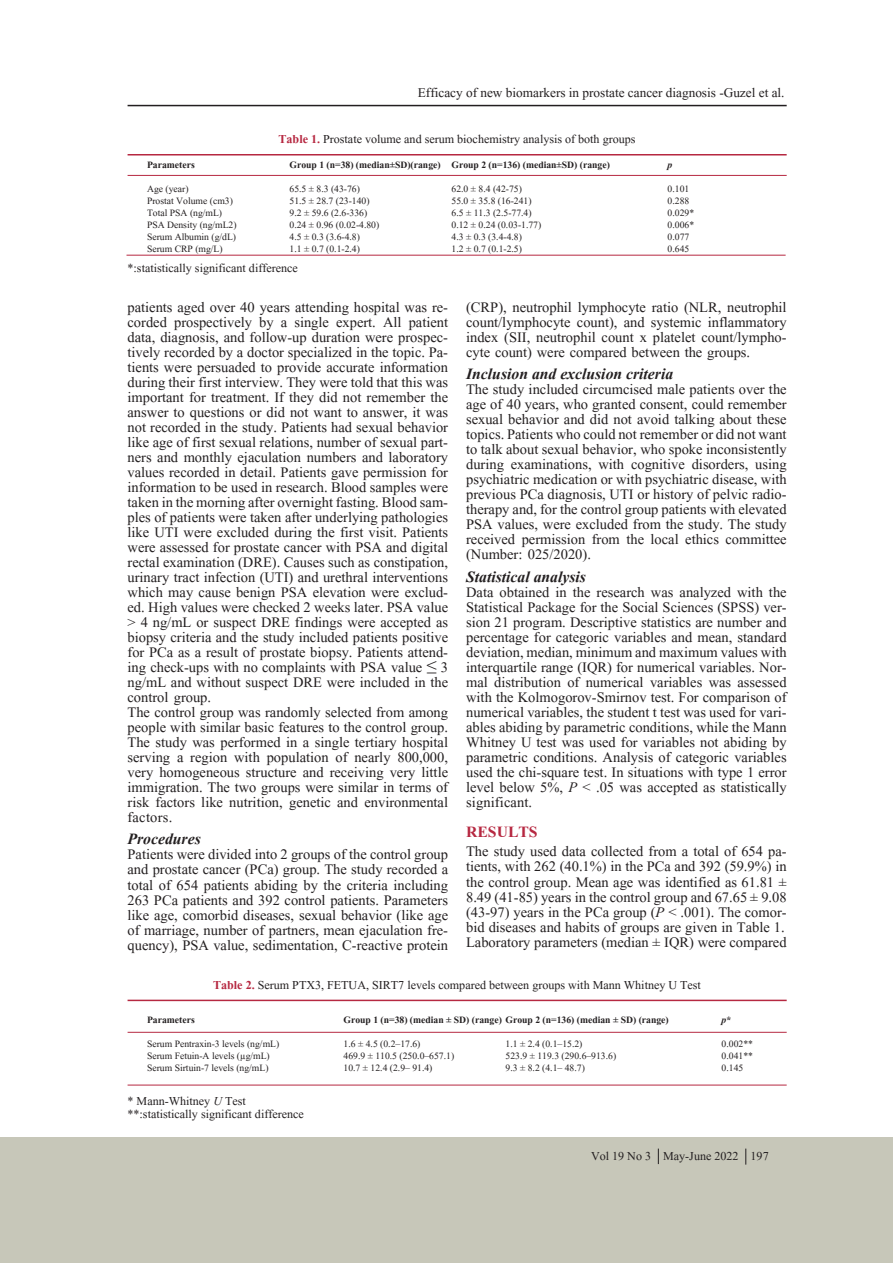
<style>
.page{position:relative;width:893px;height:1263px;background:#fff}
.page>*{position:absolute;margin:0;border:0;box-sizing:border-box;transform-origin:0 0}
.t1{font:italic 700 19.5px "Aparajita";color:#231f20}
.t2{font:700 19.5px "Aparajita";color:#b62841}
.t3{font:18px/15px "Aparajita";color:#231f20;text-align:justify}
.t4{font:16.5px "Aparajita";color:#231f20}
.t5{font:15px "Aparajita";color:#231f20}
.t6{font:12px "Aparajita";color:#231f20}
.t7{font:700 12px "Aparajita";color:#231f20}
.t8{font:italic 700 12px "Aparajita";color:#231f20}
.s1{font-weight:700;color:#b62841}
.s2{font-family:"Times New Roman"}
.s3{font-style:italic}
.s4{font-style:normal}
</style>
<div class="page">
<hr style="left:128px;top:105px;width:659px;height:1px;background:#231f20">
<div style="left:0;top:1137px;width:893px;height:126px;background:#c7c7b9"></div>
<hr style="left:128px;top:154px;width:659px;height:1px;background:#b62841">
<hr style="left:128px;top:175px;width:659px;height:1px;background:#b62841">
<hr style="left:126px;top:255px;width:660px;height:1px;background:#b62841">
<hr style="left:128px;top:1085px;width:659px;height:1px;background:#b62841">
<hr style="left:128px;top:1000px;width:659px;height:1px;background:#b62841">
<hr style="left:128px;top:1032px;width:659px;height:1px;background:#b62841">
<svg style="left:658px;top:1148px;width:1px;height:16px"></svg>
<svg style="left:745px;top:1148px;width:1px;height:16px"></svg>
<p class="t4" style="left:418px;top:84px;width:368px">Efficacy of new biomarkers in prostate cancer diagnosis -Guzel et al.</p>
<p class="t5" style="left:279px;top:132px;width:358px"><span class="s1">Table 1.</span> Prostate volume and serum biochemistry analysis of both groups</p>
<p class="t7" style="left:147px;top:159px;width:49px">Parameters</p>
<p class="t7" style="left:290px;top:159px;width:322px">Group 1 (n=38) (median±SD)(range) Group 2 (n=136) (median±SD) (range)</p>
<p class="t8" style="left:668px;top:159px;width:6px">p</p>
<p class="t6" style="left:147px;top:183px;width:43px">Age (year)</p>
<p class="t6" style="left:290px;top:183px;width:72px">65.5 ± 8.3 (43-76)</p>
<p class="t6" style="left:452px;top:183px;width:72px">62.0 ± 8.4 (42-75)</p>
<p class="t6" style="left:668px;top:183px;width:23px">0.101</p>
<p class="t6" style="left:147px;top:195px;width:87px">Prostat Volume (cm3)</p>
<p class="t6" style="left:290px;top:195px;width:82px">51.5 ± 28.7 (23-140)</p>
<p class="t6" style="left:452px;top:195px;width:82px">55.0 ± 35.8 (16-241)</p>
<p class="t6" style="left:668px;top:195px;width:23px">0.288</p>
<p class="t6" style="left:147px;top:207px;width:77px">Total PSA (ng/mL)</p>
<p class="t6" style="left:290px;top:207px;width:79px">9.2 ± 59.6 (2.6-336)</p>
<p class="t6" style="left:452px;top:207px;width:82px">6.5 ± 11.3 (2.5-77.4)</p>
<p class="t6" style="left:668px;top:207px;width:28px">0.029*</p>
<p class="t6" style="left:147px;top:219px;width:91px">PSA Density (ng/mL2)</p>
<p class="t6" style="left:290px;top:219px;width:91px">0.24 ± 0.96 (0.02-4.80)</p>
<p class="t6" style="left:452px;top:219px;width:91px">0.12 ± 0.24 (0.03-1.77)</p>
<p class="t6" style="left:668px;top:219px;width:28px">0.006*</p>
<p class="t6" style="left:147px;top:231px;width:91px">Serum Albumin (g/dL)</p>
<p class="t6" style="left:290px;top:231px;width:72px">4.5 ± 0.3 (3.6-4.8)</p>
<p class="t6" style="left:452px;top:231px;width:72px">4.3 ± 0.3 (3.4-4.8)</p>
<p class="t6" style="left:668px;top:231px;width:23px">0.077</p>
<p class="t6" style="left:147px;top:243px;width:77px">Serum CRP (mg/L)</p>
<p class="t6" style="left:290px;top:243px;width:72px">1.1 ± 0.7 (0.1-2.4)</p>
<p class="t6" style="left:452px;top:243px;width:72px">1.2 ± 0.7 (0.1-2.5)</p>
<p class="t6" style="left:668px;top:243px;width:23px">0.645</p>
<p class="t5" style="left:128px;top:261px;width:172px">*:statistically significant difference</p>
<p class="t3" style="left:128px;top:301px;width:322px">patients aged over 40 years attending hospital was re&shy;corded prospectively by a single expert. All patient data, diagnosis, and follow-up duration were prospec&shy;tively recorded by a doctor specialized in the topic. Pa&shy;tients were persuaded to provide accurate information during their first interview. They were told that this was important for treatment. If they did not remember the answer to questions or did not want to answer, it was not recorded in the study. Patients had sexual behavior like age of first sexual relations, number of sexual part&shy;ners and monthly ejaculation numbers and laboratory values recorded in detail. Patients gave permission for information to be used in research. Blood samples were taken in the morning after overnight fasting. Blood sam&shy;ples of patients were taken after underlying pathologies like UTI were excluded during the first visit. Patients were assessed for prostate cancer with PSA and digital rectal examination (DRE). Causes such as constipation, urinary tract infection (UTI) and urethral interventions which may cause benign PSA elevation were exclud&shy;ed. High values were checked 2 weeks later. PSA value &gt; 4 ng/mL or suspect DRE findings were accepted as biopsy criteria and the study included patients positive for PCa as a result of prostate biopsy. Patients attend&shy;ing check-ups with no complaints with PSA value <span class="s2">≤</span> 3 ng/mL and without suspect DRE were included in the control group.</p>
<p class="t3" style="left:128px;top:706px;width:322px">The control group was randomly selected from among people with similar basic features to the control group.<br>The study was performed in a single tertiary hospital serving a region with population of nearly 800,000, very homogeneous structure and receiving very little immigration. The two groups were similar in terms of risk factors like nutrition, genetic and environmental factors.</p>
<p class="t1" style="left:128px;top:830px;width:75px">Procedures</p>
<p class="t3" style="left:128px;top:849px;width:322px">Patients were divided into 2 groups of the control group and prostate cancer (PCa) group. The study recorded a total of 654 patients abiding by the criteria including 263 PCa patients and 392 control patients. Parameters like age, comorbid diseases, sexual behavior (like age of marriage, number of partners, mean ejaculation fre&shy;quency), PSA value, sedimentation, C-reactive protein</p>
<p class="t3" style="left:466px;top:301px;width:322px">(CRP), neutrophil lymphocyte ratio (NLR, neutrophil count/lymphocyte count), and systemic inflammatory index (SII, neutrophil count x platelet count/lympho&shy;cyte count) were compared between the groups.</p>
<p class="t1" style="left:466px;top:365px;width:209px">Inclusion and exclusion criteria</p>
<p class="t3" style="left:466px;top:384px;width:322px">The study included circumcised male patients over the age of 40 years, who granted consent, could remember sexual behavior and did not avoid talking about these topics. Patients who could not remember or did not want to talk about sexual behavior, who spoke inconsistently during examinations, with cognitive disorders, using psychiatric medication or with psychiatric disease, with previous PCa diagnosis, UTI or history of pelvic radio&shy;therapy and, for the control group patients with elevated PSA values, were excluded from the study. The study received permission from the local ethics committee (Number: 025/2020).</p>
<p class="t1" style="left:466px;top:568px;width:121px">Statistical analysis</p>
<p class="t3" style="left:466px;top:586px;width:322px">Data obtained in the research was analyzed with the Statistical Package for the Social Sciences (SPSS) ver&shy;sion 21 program. Descriptive statistics are number and percentage for categoric variables and mean, standard deviation, median, minimum and maximum values with interquartile range (IQR) for numerical variables. Nor&shy;mal distribution of numerical variables was assessed with the Kolmogorov-Smirnov test. For comparison of numerical variables, the student t test was used for vari&shy;ables abiding by parametric conditions, while the Mann Whitney U test was used for variables not abiding by parametric conditions. Analysis of categoric variables used the chi-square test. In situations with type 1 error level below 5%, <span class="s3">P</span> &lt; .05 was accepted as statistically significant.</p>
<p class="t2" style="left:466px;top:823px;width:73px">RESULTS</p>
<p class="t3" style="left:466px;top:846px;width:322px">The study used data collected from a total of 654 pa&shy;tients, with 262 (40.1%) in the PCa and 392 (59.9%) in the control group. Mean age was identified as 61.81 ± 8.49 (41-85) years in the control group and 67.65 ± 9.08 (43-97) years in the PCa group (<span class="s3">P</span> &lt; .001). The comor&shy;bid diseases and habits of groups are given in Table 1.</p>
<p class="t3" style="left:466px;top:936px;width:322px">Laboratory parameters (median ± IQR) were compared</p>
<p class="t5" style="left:213px;top:977px;width:489px"><span class="s1">Table 2.</span> Serum PTX3, FETUA, SIRT7 levels compared between groups with Mann Whitney U Test</p>
<p class="t7" style="left:147px;top:1014px;width:49px">Parameters</p>
<p class="t7" style="left:344px;top:1014px;width:327px">Group 1 (n=38) (median ± SD) (range) Group 2 (n=136) (median ± SD) (range)</p>
<p class="t8" style="left:722px;top:1014px;width:11px">p<span class="s4">*</span></p>
<p class="t6" style="left:147px;top:1038px;width:134px">Serum Pentraxin-3 levels (ng/mL)</p>
<p class="t6" style="left:344px;top:1038px;width:78px">1.6 ± 4.5 (0.2–17.6)</p>
<p class="t6" style="left:506px;top:1038px;width:78px">1.1 ± 2.4 (0.1–15.2)</p>
<p class="t6" style="left:722px;top:1038px;width:33px">0.002**</p>
<p class="t6" style="left:147px;top:1050px;width:124px">Serum Fetuin-A levels (µg/mL)</p>
<p class="t6" style="left:344px;top:1050px;width:112px">469.9 ± 110.5 (250.0–657.1)</p>
<p class="t6" style="left:506px;top:1050px;width:112px">523.9 ± 119.3 (290.6–913.6)</p>
<p class="t6" style="left:722px;top:1050px;width:33px">0.041**</p>
<p class="t6" style="left:147px;top:1062px;width:123px">Serum Sirtuin-7 levels (ng/mL)</p>
<p class="t6" style="left:344px;top:1062px;width:90px">10.7 ± 12.4 (2.9– 91.4)</p>
<p class="t6" style="left:506px;top:1062px;width:81px">9.3 ± 8.2 (4.1– 48.7)</p>
<p class="t6" style="left:722px;top:1062px;width:23px">0.145</p>
<p class="t5" style="left:128px;top:1093px;width:120px">* Mann-Whitney <span class="s3">U</span> Test</p>
<p class="t5" style="left:128px;top:1107px;width:178px">**:statistically significant difference</p>
<p class="t5" style="left:591px;top:1148px;width:179px">Vol 19 No 3 May-June 2022 197</p>
<p class="t5" style="left:757px;top:1148px;width:14px">00</p>
</div>
